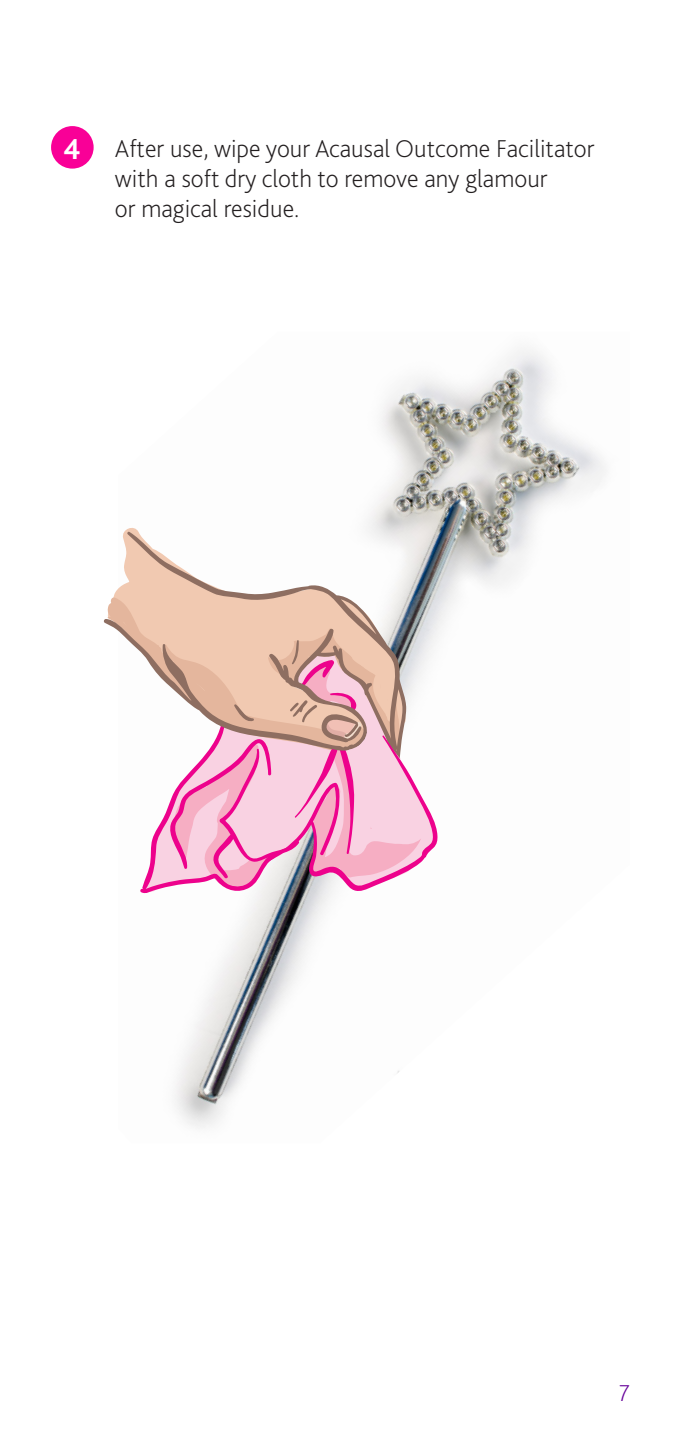
<style>
.page{position:relative;width:681px;height:1446px;background:#fff}
.page>*{position:absolute;margin:0;border:0;box-sizing:border-box;transform-origin:0 0}
.t1{font:700 30px "Bliss Pro";color:#fff}
.Inbox_IFU_step_copy{font:200 25.5px/30px "Bliss Pro";color:#231f20}
.t2{font:200 24px "Bliss Pro";color:#609}
</style>
<div class="page">
<img style="left:144px;top:349px;width:462px;height:779px">
<div style="left:51px;top:126px;width:43px;height:43px;background:#f90097;border-radius:50%"></div>
<svg style="left:103px;top:531px;width:303px;height:93px"></svg>
<svg style="left:107px;top:596px;width:330px;height:297px"></svg>
<p class="t1" style="left:63px;top:130px;width:19px">4</p>
<p class="Inbox_IFU_step_copy" style="left:115px;top:133px;width:481px">After use, wipe your Acausal Outcome Facilitator with a soft dry cloth to remove any glamour<br>or magical residue.</p>
<p class="t2" style="left:618px;top:1378px;width:12px">7</p>
</div>
